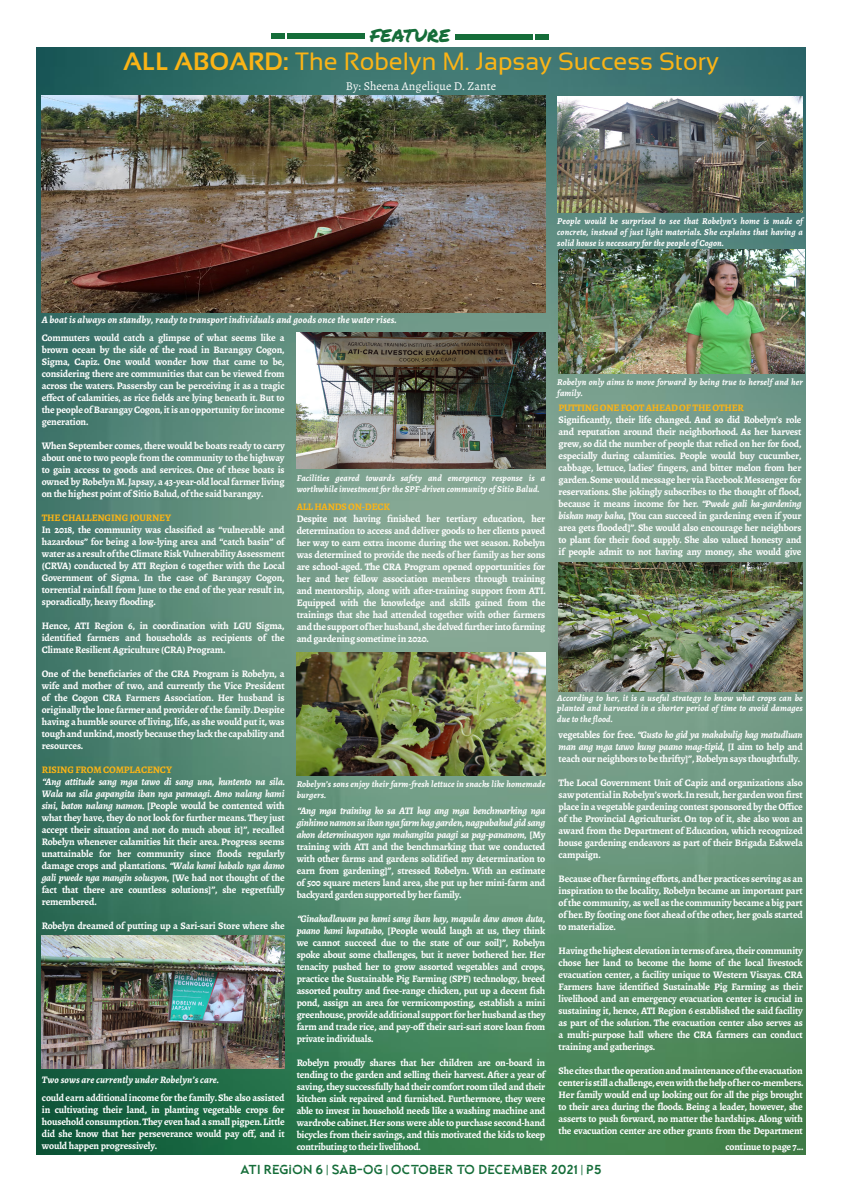
<style>
.page{position:relative;width:842px;height:1191px;background:#fff}
.page>*{position:absolute;margin:0;border:0;box-sizing:border-box;transform-origin:0 0}
.t1{font:25px "Sansation";color:#fbb416}
.t2{font:18px "Permanent Marker";color:#156d39}
.t3{font:13px "Blackpast";color:#156d39}
.t4{font:12px "Alegreya";color:#fff}
.t5{font:700 10px/12px "Alegreya";letter-spacing:-.02em;color:#fff;text-align:justify}
.t6{font:italic 700 10px "Alegreya";letter-spacing:.01em;color:#fff}
.t7{font:700 10px "Alegreya";letter-spacing:-.02em;color:#fbb416}
.t8{font:italic 700 9px/10.8px "Alegreya";letter-spacing:.01em;color:#fff}
.s1{font-weight:700}
.s2{font-style:italic}
</style>
<div class="page">
<div style="left:287px;top:33px;width:78px;height:6px;background:#156d39"></div>
<div style="left:272px;top:33px;width:13px;height:6px;background:#156d39"></div>
<div style="left:455px;top:34px;width:78px;height:5px;background:#156d39"></div>
<div style="left:535px;top:34px;width:14px;height:5px;background:#156d39"></div>
<img style="left:36px;top:47px;width:770px;height:1108px">
<img style="left:42px;top:95px;width:503px;height:218px">
<img style="left:557px;top:96px;width:246px;height:117px">
<img style="left:559px;top:250px;width:245px;height:124px">
<img style="left:42px;top:935px;width:243px;height:133px">
<img style="left:297px;top:332px;width:248px;height:137px">
<img style="left:559px;top:562px;width:244px;height:129px">
<img style="left:297px;top:652px;width:248px;height:123px">
<p class="t2" style="left:370px;top:22px;width:81px">FEATURE</p>
<p class="t1" style="left:123px;top:47px;width:597px"><span class="s1">ALL ABOARD:</span> The Robelyn M. Japsay Success Story</p>
<p class="t4" style="left:346px;top:79px;width:152px">By: Sheena Angelique D. Zante</p>
<p class="t8" style="left:557px;top:216px;width:247px;text-align:justify">People would be surprised to see that Robelyn’s home is made of concrete, instead of just light materials. She explains that having a solid house is necessary for the people of Cogon.</p>
<p class="t6" style="left:42px;top:313px;width:357px">A boat is always on standby, ready to transport individuals and goods once the water rises.</p>
<p class="t5" style="left:42px;top:332px;width:244px">Commuters would catch a glimpse of what seems like a brown ocean by the side of the road in Barangay Cogon, Sigma, Capiz. One would wonder how that came to be, considering there are communities that can be viewed from across the waters. Passersby can be perceiving it as a tragic effect of calamities, as rice fields are lying beneath it. But to the people of Barangay Cogon, it is an opportunity for income generation.</p>
<p class="t5" style="left:42px;top:440px;width:244px">When September comes, there would be boats ready to carry about one to two people from the community to the highway to gain access to goods and services. One of these boats is owned by Robelyn M. Japsay, a 43-year-old local farmer living on the highest point of Sitio Balud, of the said barangay.</p>
<p class="t7" style="left:42px;top:511px;width:131px">THE CHALLENGING JOURNEY</p>
<p class="t5" style="left:42px;top:524px;width:244px">In 2018, the community was classified as “vulnerable and hazardous” for being a low-lying area and “catch basin” of water as a result of the Climate Risk Vulnerability Assessment (CRVA) conducted by ATI Region 6 together with the Local Government of Sigma. In the case of Barangay Cogon, torrential rainfall from June to the end of the year result in, sporadically, heavy flooding.</p>
<p class="t5" style="left:42px;top:620px;width:244px">Hence, ATI Region 6, in coordination with LGU Sigma, identified farmers and households as recipients of the Climate Resilient Agriculture (CRA) Program.</p>
<p class="t5" style="left:42px;top:668px;width:244px">One of the beneficiaries of the CRA Program is Robelyn, a wife and mother of two, and currently the Vice President of the Cogon CRA Farmers Association. Her husband is originally the lone farmer and provider of the family. Despite having a humble source of living, life, as she would put it, was tough and unkind, mostly because they lack the capability and resources.</p>
<p class="t7" style="left:42px;top:763px;width:132px">RISING FROM COMPLACENCY</p>
<p class="t5" style="left:42px;top:776px;width:245px"><span class="s2">“Ang attitude sang mga tawo di sang una, kuntento na sila.<br>Wala na sila gapangita iban nga pamaagi. Amo nalang kami sini, baton nalang namon.</span> [People would be contented with what they have, they do not look for further means. They just accept their situation and not do much about it]”, recalled Robelyn whenever calamities hit their area. Progress seems unattainable for her community since floods regularly damage crops and plantations. <span class="s2">“Wala kami kabalo nga damo gali pwede nga mangin solusyon,</span> [We had not thought of the fact that there are countless solutions]”, she regretfully remembered.</p>
<p class="t5" style="left:42px;top:920px;width:244px">Robelyn dreamed of putting up a Sari-sari Store where she</p>
<p class="t6" style="left:42px;top:1073px;width:179px">Two sows are currently under Robelyn’s care.</p>
<p class="t5" style="left:42px;top:1091px;width:244px">could earn additional income for the family. She also assisted in cultivating their land, in planting vegetable crops for household consumption. They even had a small pigpen. Little did she know that her perseverance would pay off, and it would happen progressively.</p>
<p class="t8" style="left:297px;top:473px;width:250px">Facilities geared towards safety and emergency response is a worthwhile investment for the SPF-driven community of Sitio Balud.</p>
<p class="t7" style="left:297px;top:500px;width:95px">ALL HANDS ON-DECK</p>
<p class="t5" style="left:297px;top:512px;width:251px">Despite not having finished her tertiary education, her determination to access and deliver goods to her clients paved her way to earn extra income during the wet season. Robelyn was determined to provide the needs of her family as her sons are school-aged. The CRA Program opened opportunities for her and her fellow association members through training and mentorship, along with after-training support from ATI.<br>Equipped with the knowledge and skills gained from the trainings that she had attended together with other farmers and the support of her husband, she delved further into farming and gardening sometime in 2020.</p>
<p class="t8" style="left:297px;top:779px;width:250px">Robelyn’s sons enjoy their farm-fresh lettuce in snacks like homemade burgers.</p>
<p class="t5" style="left:297px;top:804px;width:250px"><span class="s2">“Ang mga training ko sa ATI kag ang mga benchmarking nga ginhimo namon sa iban nga farm kag garden, nagpabakud gid sang akon determinasyon nga makangita paagi sa pag-pananom,</span> [My training with ATI and the benchmarking that we conducted with other farms and gardens solidified my determination to earn from gardening]”, stressed Robelyn. With an estimate of 500 square meters land area, she put up her mini-farm and backyard garden supported by her family.</p>
<p class="t5" style="left:297px;top:912px;width:250px"><span class="s2">“Ginakadlawan pa kami sang iban kay, mapula daw amon duta, paano kami kapatubo,</span> [People would laugh at us, they think we cannot succeed due to the state of our soil]”, Robelyn spoke about some challenges, but it never bothered her. Her tenacity pushed her to grow assorted vegetables and crops, practice the Sustainable Pig Farming (SPF) technology, breed assorted poultry and free-range chicken, put up a decent fish pond, assign an area for vermicomposting, establish a mini greenhouse, provide additional support for her husband as they farm and trade rice, and pay-off their sari-sari store loan from private individuals.</p>
<p class="t5" style="left:297px;top:1056px;width:250px">Robelyn proudly shares that her children are on-board in tending to the garden and selling their harvest. After a year of saving, they successfully had their comfort room tiled and their kitchen sink repaired and furnished. Furthermore, they were able to invest in household needs like a washing machine and wardrobe cabinet. Her sons were able to purchase second-hand bicycles from their savings, and this motivated the kids to keep contributing to their livelihood.</p>
<p class="t8" style="left:557px;top:377px;width:247px">Robelyn only aims to move forward by being true to herself and her family.</p>
<p class="t7" style="left:559px;top:401px;width:187px">PUTTING ONE FOOT AHEAD OF THE OTHER</p>
<p class="t5" style="left:559px;top:413px;width:244px">Significantly, their life changed. And so did Robelyn’s role and reputation around their neighborhood. As her harvest grew, so did the number of people that relied on her for food, especially during calamities. People would buy cucumber, cabbage, lettuce, ladies’ fingers, and bitter melon from her garden. Some would message her via Facebook Messenger for reservations. She jokingly subscribes to the thought of flood, because it means income for her. <span class="s2">“Pwede gali ka-gardening biskan may baha</span>, [You can succeed in gardening even if your area gets flooded]”. She would also encourage her neighbors to plant for their food supply. She also valued honesty and if people admit to not having any money, she would give</p>
<p class="t8" style="left:557px;top:692px;width:247px;text-align:justify">According to her, it is a useful strategy to know what crops can be planted and harvested in a shorter period of time to avoid damages due to the flood.</p>
<p class="t5" style="left:559px;top:729px;width:246px">vegetables for free. <span class="s2">“Gusto ko gid ya makabulig kag matudluan man ang mga tawo kung paano mag-tipid,</span> [I aim to help and teach our neighbors to be thrifty]”, Robelyn says thoughtfully.</p>
<p class="t5" style="left:559px;top:777px;width:246px">The Local Government Unit of Capiz and organizations also saw potential in Robelyn’s work. In result, her garden won first place in a vegetable gardening contest sponsored by the Office of the Provincial Agriculturist. On top of it, she also won an award from the Department of Education, which recognized house gardening endeavors as part of their Brigada Eskwela campaign.</p>
<p class="t5" style="left:559px;top:873px;width:246px">Because of her farming efforts, and her practices serving as an inspiration to the locality, Robelyn became an important part of the community, as well as the community became a big part of her. By footing one foot ahead of the other, her goals started to materialize.</p>
<p class="t5" style="left:559px;top:945px;width:246px">Having the highest elevation in terms of area, their community chose her land to become the home of the local livestock evacuation center, a facility unique to Western Visayas. CRA Farmers have identified Sustainable Pig Farming as their livelihood and an emergency evacuation center is crucial in sustaining it, hence, ATI Region 6 established the said facility as part of the solution. The evacuation center also serves as a multi-purpose hall where the CRA farmers can conduct training and gatherings.</p>
<p class="t5" style="left:559px;top:1065px;width:246px">She cites that the operation and maintenance of the evacuation center is still a challenge, even with the help of her co-members.<br>Her family would end up looking out for all the pigs brought to their area during the floods. Being a leader, however, she asserts to push forward, no matter the hardships. Along with the evacuation center are other grants from the Department</p>
<p class="t5" style="left:726px;top:1141px;width:79px">continue to page 7...</p>
<h3 class="t3" style="left:240px;top:1162px;width:363px">ATI REGION 6 | SAB-OG | OCTOBER TO DECEMBER 2021 | P5</h3>
</div>
